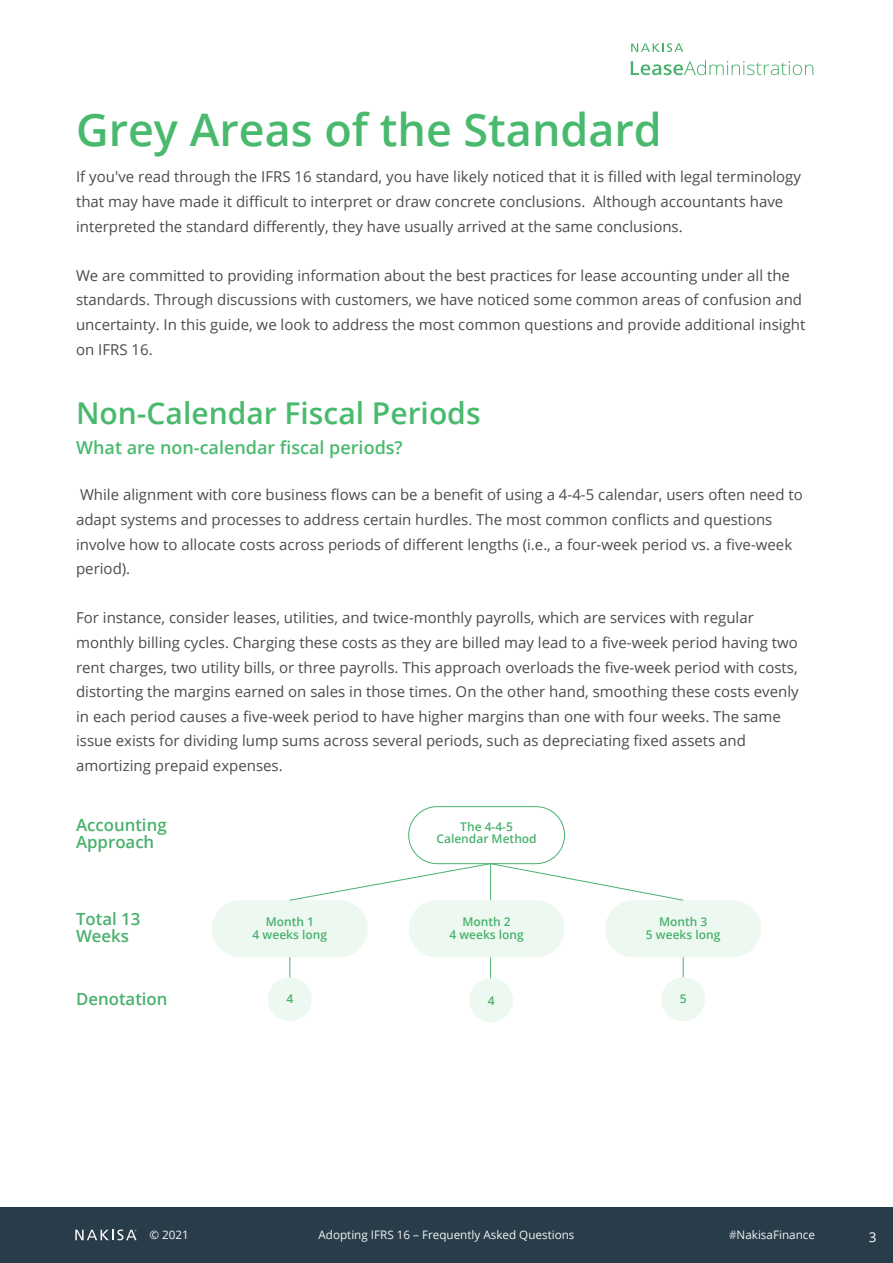
<style>
.page{position:relative;width:893px;height:1263px;background:#fff}
.page>*{position:absolute;margin:0;border:0;box-sizing:border-box;transform-origin:0 0}
.t1{font:600 45px "Open Sans";color:#49ba6d}
.t2{font:600 30px "Open Sans";color:#49ba6d}
.t3{font:600 18px "Open Sans";color:#49ba6d}
.t4{font:600 16.8px/17.1px "Open Sans";color:#49b16d}
.t5{font:15px/24.6px "Open Sans";color:#4b4b4b}
.t6{font:13.5px "Open Sans";color:#fff}
.t7{font:600 12px/12.6px "Open Sans";color:#49b16d;text-align:center}
.t8{font:11.7px "Open Sans";color:#f3f4f4}
.t9{font:11.7px "Open Sans";color:#f8f9fb}
.s1{font-weight:700;color:#a6acb5}
</style>
<div class="page">
<div style="left:408px;top:806px;width:157px;height:58px;border:1px solid #49b16d;border-radius:29px"></div>
<div style="left:0;top:1207px;width:893px;height:56px;background:#283c49"></div>
<svg style="left:75px;top:1229px;width:62px;height:12px"></svg>
<svg style="left:631px;top:60px;width:182px;height:15px"></svg>
<svg style="left:631px;top:43px;width:52px;height:9px"></svg>
<div style="left:409px;top:900px;width:156px;height:57px;background:#edf8f0;border-radius:29px"></div>
<div style="left:605px;top:900px;width:156px;height:57px;background:#edf8f0;border-radius:29px"></div>
<div style="left:212px;top:900px;width:156px;height:57px;background:#edf8f0;border-radius:29px"></div>
<svg style="left:490px;top:957px;width:1px;height:21px"></svg>
<svg style="left:683px;top:957px;width:1px;height:20px"></svg>
<svg style="left:290px;top:957px;width:1px;height:20px"></svg>
<div style="left:469px;top:978px;width:44px;height:44px;background:#edf8f0;border-radius:50%"></div>
<div style="left:661px;top:977px;width:44px;height:44px;background:#edf8f0;border-radius:50%"></div>
<div style="left:268px;top:977px;width:44px;height:44px;background:#edf8f0;border-radius:50%"></div>
<svg style="left:289px;top:863px;width:395px;height:38px"></svg>
<h1 class="t1" style="left:76px;top:99px;width:587px">Grey Areas of the Standard</h1>
<p class="t5" style="left:76px;top:164px;width:726px">If you've read through the IFRS 16 standard, you have likely noticed that it is filled with legal terminology that may have made it difficult to interpret or draw concrete conclusions. Although accountants have interpreted the standard differently, they have usually arrived at the same conclusions.</p>
<p class="t5" style="left:76px;top:263px;width:731px">We are committed to providing information about the best practices for lease accounting under all the standards. Through discussions with customers, we have noticed some common areas of confusion and uncertainty. In this guide, we look to address the most common questions and provide additional insight on IFRS 16.</p>
<h2 class="t2" style="left:76px;top:393px;width:406px">Non-Calendar Fiscal Periods</h2>
<p class="t3" style="left:76px;top:435px;width:328px">What are non-calendar fiscal periods?</p>
<p class="t5" style="left:76px;top:482px;width:728px">While alignment with core business flows can be a benefit of using a 4-4-5 calendar, users often need to adapt systems and processes to address certain hurdles. The most common conflicts and questions involve how to allocate costs across periods of different lengths (i.e., a four-week period vs. a five-week period).</p>
<p class="t5" style="left:76px;top:605px;width:724px">For instance, consider leases, utilities, and twice-monthly payrolls, which are services with regular monthly billing cycles. Charging these costs as they are billed may lead to a five-week period having two rent charges, two utility bills, or three payrolls. This approach overloads the five-week period with costs, distorting the margins earned on sales in those times. On the other hand, smoothing these costs evenly in each period causes a five-week period to have higher margins than one with four weeks. The same issue exists for dividing lump sums across several periods, such as depreciating fixed assets and amortizing prepaid expenses.</p>
<p class="t4" style="left:76px;top:816px;width:92px">Accounting<br>Approach</p>
<p class="t7" style="left:436px;top:820px;width:102px">The 4-4-5<br>Calendar Method</p>
<p class="t4" style="left:76px;top:910px;width:66px">Total 13<br>Weeks</p>
<p class="t7" style="left:253px;top:915px;width:76px">Month 1<br>4 weeks long</p>
<p class="t7" style="left:449px;top:915px;width:76px">Month 2<br>4 weeks long</p>
<p class="t7" style="left:646px;top:915px;width:76px">Month 3<br>5 weeks long</p>
<p class="t4" style="left:76px;top:990px;width:93px">Denotation</p>
<p class="t7" style="left:286px;top:992px;width:8px">4</p>
<p class="t7" style="left:488px;top:994px;width:8px">4</p>
<p class="t7" style="left:680px;top:992px;width:8px">5</p>
<p class="t9" style="left:149px;top:1227px;width:41px">© 2021</p>
<p class="t8" style="left:729px;top:1227px;width:87px"><span class="s1">#</span>NakisaFinance</p>
<p class="t6" style="left:869px;top:1227px;width:9px">3</p>
<p class="t8" style="left:318px;top:1227px;width:258px">Adopting IFRS 16 – Frequently Asked Questions</p>
</div>
